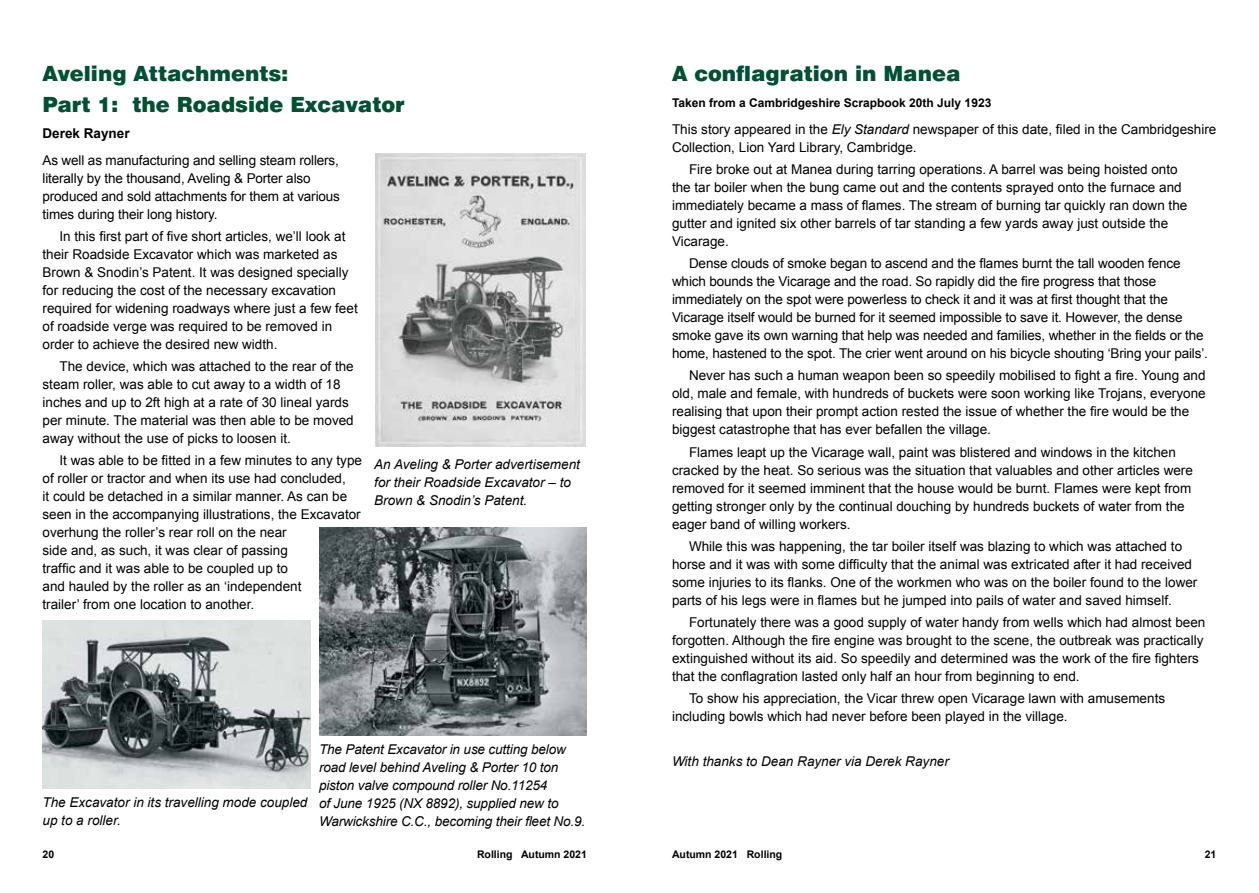
<style>
.page{position:relative;width:1259px;height:893px;background:#fff}
.page>*{position:absolute;margin:0;border:0;box-sizing:border-box;transform-origin:0 0}
.t1{font:900 21px/31px "Swiss 721 BT";color:#005034}
.t2{font:13.5px/18px "Arial";color:#000}
.t3{font:italic 13.5px/18px "Arial";letter-spacing:-.01em;color:#000}
.t4{font:700 13.5px "Arial";color:#000}
.t5{font:700 12px "Arial";color:#000}
.t6{font:700 10.5px "Arial";color:#000}
.s1{font-style:italic}
</style>
<div class="page">
<img style="left:43px;top:621px;width:267px;height:168px">
<img style="left:375px;top:153px;width:211px;height:293px">
<img style="left:319px;top:527px;width:268px;height:209px">
<h1 class="t1" style="left:43px;top:57px;width:364px">Aveling Attachments:<br>Part 1: the Roadside Excavator</h1>
<p class="t4" style="left:43px;top:124px;width:89px">Derek Rayner</p>
<p class="t2" style="left:43px;top:151px;width:299px">As well as manufacturing and selling steam rollers, literally by the thousand, Aveling &amp; Porter also produced and sold attachments for them at various times during their long history.</p>
<p class="t2" style="left:43px;top:227px;width:317px;text-indent:17px">In this first part of five short articles, we’ll look at their Roadside Excavator which was marketed as Brown &amp; Snodin’s Patent. It was designed specially for reducing the cost of the necessary excavation required for widening roadways where just a few feet of roadside verge was required to be removed in order to achieve the desired new width.</p>
<p class="t2" style="left:43px;top:357px;width:313px;text-indent:17px">The device, which was attached to the rear of the steam roller, was able to cut away to a width of 18 inches and up to 2ft high at a rate of 30 lineal yards per minute. The material was then able to be moved away without the use of picks to loosen it.</p>
<p class="t2" style="left:43px;top:452px;width:321px;text-indent:17px">It was able to be fitted in a few minutes to any type of roller or tractor and when its use had concluded,<br>it could be detached in a similar manner. As can be seen in the accompanying illustrations, the Excavator overhung the roller’s rear roll on the near<br>side and, as such, it was clear of passing<br>traffic and it was able to be coupled up to<br>and hauled by the roller as an ‘independent<br>trailer’ from one location to another.</p>
<p class="t3" style="left:374px;top:455px;width:207px">An Aveling &amp; Porter advertisement for their Roadside Excavator – to<br>Brown &amp; Snodin’s Patent.</p>
<p class="t3" style="left:43px;top:794px;width:266px">The Excavator in its travelling mode coupled up to a roller.</p>
<p class="t3" style="left:319px;top:740px;width:268px">The Patent Excavator in use cutting below road level behind Aveling &amp; Porter 10 ton piston valve compound roller No.11254<br>of June 1925 (NX 8892), supplied new to Warwickshire C.C., becoming their fleet No.9.</p>
<h1 class="t1" style="left:672px;top:57px;width:290px">A conflagration in Manea</h1>
<p class="t5" style="left:672px;top:95px;width:321px">Taken from a Cambridgeshire Scrapbook 20th July 1923</p>
<p class="t2" style="left:672px;top:120px;width:546px">This story appeared in the <span class="s1">Ely Standard</span> newspaper of this date, filed in the Cambridgeshire<br>Collection, Lion Yard Library, Cambridge.</p>
<p class="t2" style="left:672px;top:160px;width:517px;text-indent:17px">Fire broke out at Manea during tarring operations. A barrel was being hoisted onto the tar boiler when the bung came out and the contents sprayed onto the furnace and immediately became a mass of flames. The stream of burning tar quickly ran down the gutter and ignited six other barrels of tar standing a few yards away just outside the Vicarage.</p>
<p class="t2" style="left:672px;top:254px;width:537px;text-indent:17px">Dense clouds of smoke began to ascend and the flames burnt the tall wooden fence which bounds the Vicarage and the road. So rapidly did the fire progress that those immediately on the spot were powerless to check it and it was at first thought that the Vicarage itself would be burned for it seemed impossible to save it. However, the dense smoke gave its own warning that help was needed and families, whether in the fields or the home, hastened to the spot. The crier went around on his bicycle shouting ‘Bring your pails’.</p>
<p class="t2" style="left:672px;top:367px;width:535px;text-indent:17px">Never has such a human weapon been so speedily mobilised to fight a fire. Young and old, male and female, with hundreds of buckets were soon working like Trojans, everyone realising that upon their prompt action rested the issue of whether the fire would be the biggest catastrophe that has ever befallen the village.</p>
<p class="t2" style="left:672px;top:443px;width:522px;text-indent:17px">Flames leapt up the Vicarage wall, paint was blistered and windows in the kitchen cracked by the heat. So serious was the situation that valuables and other articles were removed for it seemed imminent that the house would be burnt. Flames were kept from getting stronger only by the continual douching by hundreds buckets of water from the eager band of willing workers.</p>
<p class="t2" style="left:672px;top:537px;width:527px;text-indent:17px">While this was happening, the tar boiler itself was blazing to which was attached to horse and it was with some difficulty that the animal was extricated after it had received some injuries to its flanks. One of the workmen who was on the boiler found to the lower parts of his legs were in flames but he jumped into pails of water and saved himself.</p>
<p class="t2" style="left:672px;top:613px;width:535px;text-indent:17px">Fortunately there was a good supply of water handy from wells which had almost been forgotten. Although the fire engine was brought to the scene, the outbreak was practically extinguished without its aid. So speedily and determined was the work of the fire fighters that the conflagration lasted only half an hour from beginning to end.</p>
<p class="t2" style="left:672px;top:690px;width:494px;text-indent:17px">To show his appreciation, the Vicar threw open Vicarage lawn with amusements including bowls which had never before been played in the village.</p>
<p class="t3" style="left:672px;top:752px;width:278px">With thanks to Dean Rayner via Derek Rayner</p>
<p class="t6" style="left:43px;top:847px;width:13px">20</p>
<p class="t6" style="left:477px;top:847px;width:111px">Rolling Autumn 2021</p>
<p class="t6" style="left:672px;top:847px;width:112px">Autumn 2021 Rolling</p>
<p class="t6" style="left:1204px;top:847px;width:13px">21</p>
</div>
